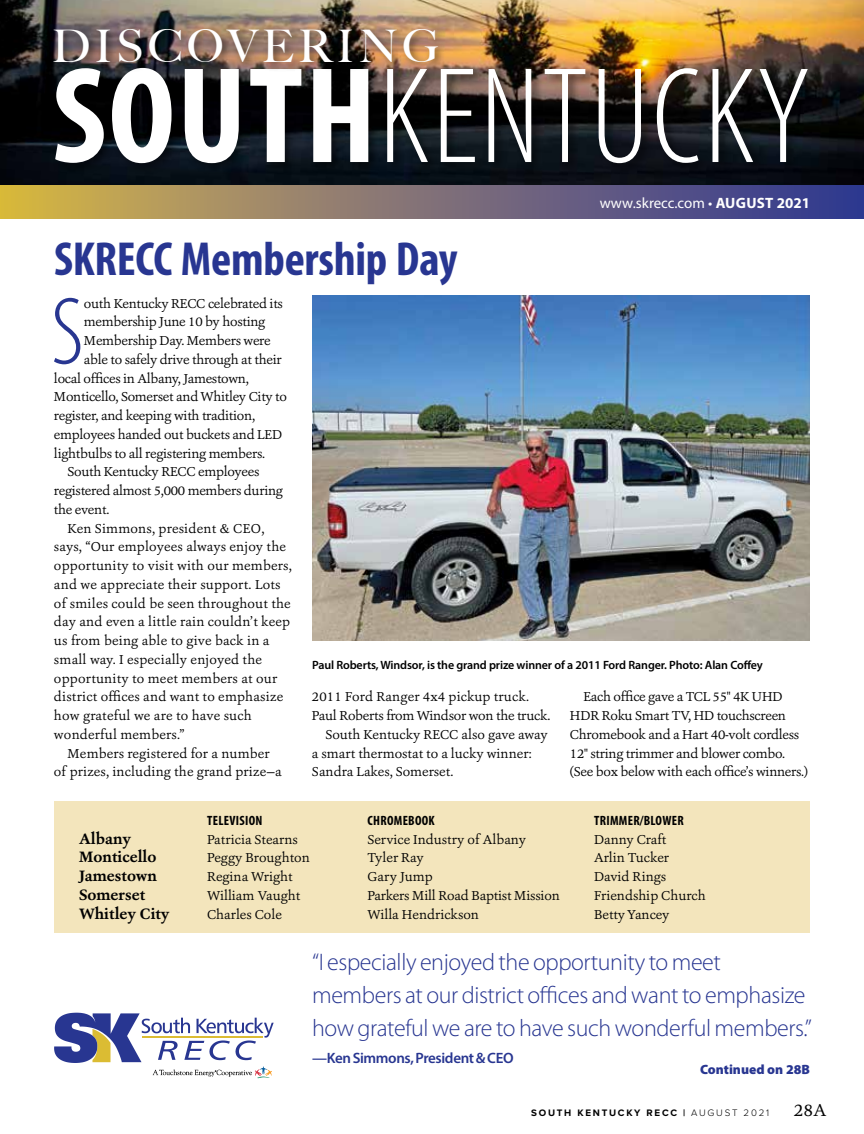
<style>
.page{position:relative;width:864px;height:1134px;background:#fff}
.page>*{position:absolute;margin:0;border:0;box-sizing:border-box;transform-origin:0 0}
.t1{font:300 condensed 138px "Myriad Pro";letter-spacing:.015em;color:#fff}
.t2{font:300 condensed 96.9px "Myriad Pro";color:#283691}
.t3{font:700 condensed 48px "Myriad Pro";letter-spacing:-.005em;color:#283691}
.t4{font:500 45px "Big Caslon";letter-spacing:.095em;color:#fff}
.t5{font:300 24px/33px "Myriad Pro";letter-spacing:-.015em;color:#283691}
.t6{font:18px "Ashbury";color:#000}
.t7{font:700 15.75px/18.8px "Ashbury";color:#000}
.t8{font:15px "Myriad Pro";color:#fff}
.t9{font:600 15px "Myriad Pro";letter-spacing:-.025em;color:#283691}
.t10{font:13.5px/18.8px "Ashbury";letter-spacing:-.01em;color:#000}
.t11{font:13.5px "Ashbury";letter-spacing:.015em;color:#000}
.t12{font:13.5px "Ashbury";letter-spacing:.01em;color:#000}
.t13{font:700 condensed 13.5px "Myriad Pro";letter-spacing:.02em;color:#000}
.t14{font:900 13.5px "Myriad Pro";color:#283691}
.t15{font:600 12px "Myriad Pro";letter-spacing:-.01em;color:#000}
.t16{font:700 9.75px "Proxima Nova";letter-spacing:.18em;color:#000}
.s1{font-weight:700}
.s2{font-weight:300}
</style>
<div class="page">
<svg style="left:54px;top:1013px;width:220px;height:65px"></svg>
<img style="left:0;top:0;width:864px;height:186px">
<div style="left:53px;top:65px;width:767px;height:110px;background:#000;opacity:.5"></div>
<div style="left:51px;top:24px;width:396px;height:49px;background:#000;opacity:.5"></div>
<svg style="left:0;top:186px;width:864px;height:32px;background:#827372"></svg>
<img style="left:312px;top:296px;width:498px;height:344px">
<div style="left:54px;top:802px;width:756px;height:131px;background:#f3e5bc"></div>
<h3 class="t4" style="left:52px;top:9px;width:389px">DISCOVERING</h3>
<h1 class="t1" style="left:52px;top:35px;width:759px"><span class="s1">SOUTH</span>KENTUCKY</h1>
<p class="t8" style="left:600px;top:193px;width:212px">www.skrecc.com • <span class="s1">AUGUST 2021</span></p>
<h3 class="t3" style="left:54px;top:229px;width:405px">SKRECC Membership Day</h3>
<h2 class="t2" style="left:51px;top:275px;width:34px">S</h2>
<p class="t10" style="left:84px;top:294px;width:201px">outh Kentucky RECC celebrated its</p>
<p class="t10" style="left:84px;top:312px;width:183px">membership June 10 by hosting</p>
<p class="t10" style="left:84px;top:331px;width:188px">Membership Day. Members were</p>
<p class="t10" style="left:84px;top:350px;width:199px">able to safely drive through at their</p>
<p class="t10" style="left:54px;top:369px;width:196px">local offices in Albany, Jamestown,</p>
<p class="t10" style="left:54px;top:387px;width:235px">Monticello, Somerset and Whitley City to</p>
<p class="t10" style="left:54px;top:406px;width:203px">register, and keeping with tradition,</p>
<p class="t10" style="left:54px;top:425px;width:230px">employees handed out buckets and LED</p>
<p class="t10" style="left:54px;top:444px;width:213px">lightbulbs to all registering members.</p>
<p class="t10" style="left:67px;top:462px;width:193px">South Kentucky RECC employees</p>
<p class="t10" style="left:54px;top:481px;width:231px">registered almost 5,000 members during</p>
<p class="t10" style="left:54px;top:500px;width:57px">the event.</p>
<p class="t11" style="left:67px;top:519px;width:198px">Ken Simmons, president &amp; CEO,</p>
<p class="t11" style="left:54px;top:538px;width:234px">says, “Our employees always enjoy the</p>
<p class="t11" style="left:54px;top:557px;width:239px">opportunity to visit with our members,</p>
<p class="t11" style="left:54px;top:576px;width:228px">and we appreciate their support. Lots</p>
<p class="t11" style="left:54px;top:594px;width:238px">of smiles could be seen throughout the</p>
<p class="t11" style="left:54px;top:613px;width:238px">day and even a little rain couldn’t keep</p>
<p class="t11" style="left:54px;top:632px;width:217px">us from being able to give back in a</p>
<p class="t11" style="left:54px;top:651px;width:210px">small way. I especially enjoyed the</p>
<p class="t11" style="left:54px;top:669px;width:225px">opportunity to meet members at our</p>
<p class="t11" style="left:54px;top:688px;width:231px">district offices and want to emphasize</p>
<p class="t11" style="left:54px;top:707px;width:199px">how grateful we are to have such</p>
<p class="t11" style="left:54px;top:726px;width:132px">wonderful members.”</p>
<p class="t12" style="left:67px;top:744px;width:204px">Members registered for a number</p>
<p class="t12" style="left:54px;top:763px;width:229px">of prizes, including the grand prize—a</p>
<p class="t15" style="left:312px;top:657px;width:452px">Paul Roberts, Windsor, is the grand prize winner of a 2011 Ford Ranger. Photo: Alan Coffey</p>
<p class="t12" style="left:312px;top:688px;width:219px">2011 Ford Ranger 4x4 pickup truck.</p>
<p class="t10" style="left:312px;top:706px;width:240px">Paul Roberts from Windsor won the truck.</p>
<p class="t10" style="left:325px;top:725px;width:224px">South Kentucky RECC also gave away</p>
<p class="t10" style="left:312px;top:744px;width:221px">a smart thermostat to a lucky winner:</p>
<p class="t10" style="left:312px;top:762px;width:143px">Sandra Lakes, Somerset.</p>
<p class="t10" style="left:570px;top:687px;width:240px;text-indent:14px">Each office gave a TCL 55" 4K UHD HDR Roku Smart TV, HD touchscreen Chromebook and a Hart 40-volt cordless 12" string trimmer and blower combo. (See box below with each office’s winners.)</p>
<p class="t7" style="left:79px;top:829px;width:92px">Albany<br>Monticello<br>Jamestown<br>Somerset<br>Whitley City</p>
<p class="t13" style="left:207px;top:812px;width:57px">TELEVISION</p>
<p class="t10" style="left:207px;top:830px;width:104px">Patricia Stearns<br>Peggy Broughton<br>Regina Wright<br>William Vaught<br>Charles Cole</p>
<p class="t13" style="left:368px;top:812px;width:69px">CHROMEBOOK</p>
<p class="t10" style="left:368px;top:830px;width:194px">Service Industry of Albany<br>Tyler Ray<br>Gary Jump<br>Parkers Mill Road Baptist Mission<br>Willa Hendrickson</p>
<p class="t13" style="left:594px;top:812px;width:91px">TRIMMER/BLOWER</p>
<p class="t10" style="left:594px;top:830px;width:113px">Danny Craft<br>Arlin Tucker<br>David Rings<br>Friendship Church<br>Betty Yancey</p>
<h3 class="t5" style="left:312px;top:945px;width:501px">“I especially enjoyed the opportunity to meet members at our district offices and want to emphasize how grateful we are to have such wonderful members.”</h3>
<p class="t9" style="left:312px;top:1048px;width:203px">—Ken Simmons, President &amp; CEO</p>
<p class="t14" style="left:700px;top:1061px;width:111px">Continued on 28B</p>
<p class="t16" style="left:531px;top:1106px;width:239px">SOUTH KENTUCKY RECC | <span class="s2">AUGUST 2021</span></p>
<h3 class="t6" style="left:794px;top:1099px;width:34px">28A</h3>
</div>
